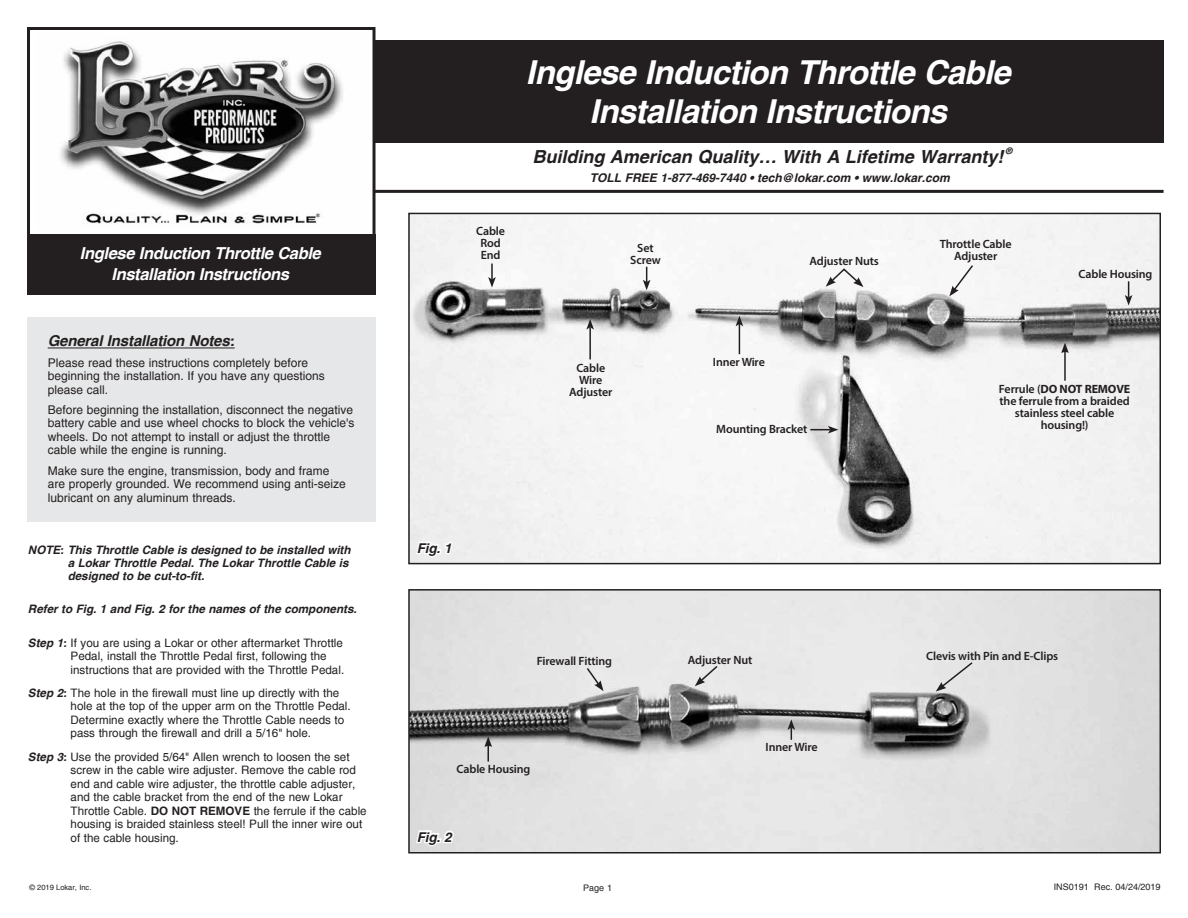
<style>
.page{position:relative;width:1188px;height:918px;background:#fff}
.page>*{position:absolute;margin:0;border:0;box-sizing:border-box;transform-origin:0 0}
.t1{font:italic 700 33px/39px "Helvetica";letter-spacing:-.02em;color:#fff;text-align:center}
.t2{font:italic 700 18px "Helvetica";color:#231f20}
.t3{font:italic 700 16.5px/21px "Helvetica";letter-spacing:-.025em;color:#fff;text-align:center}
.t4{font:italic 700 15px "Helvetica";letter-spacing:-.01em;color:#231f20}
.t5{font:italic 700 13.5px "Helvetica";letter-spacing:-.015em;color:#231f20}
.t6{font:12px/13.5px "Helvetica";color:#231f20}
.t7{font:600 12px/12px "Myriad Pro";letter-spacing:-.01em;color:#231f20;text-align:center}
.t8{font:italic 700 12px "Helvetica";color:#231f20}
.t9{font:11.7px/13.5px "Helvetica";color:#231f20}
.t10{font:italic 700 11.7px/12.8px "Helvetica";color:#231f20}
.t11{font:9px "Helvetica";color:#231f20}
.t12{font:italic 700 9px "Helvetica";color:#231f20}
.t13{font:7.5px "Helvetica";color:#231f20}
.s1{font-weight:700;font-style:italic}
.s2{font-weight:700}
</style>
<div class="page">
<img style="left:411px;top:216px;width:747px;height:345px">
<div style="left:408px;top:213px;width:753px;height:351px;border:2px solid #231f20"></div>
<img style="left:411px;top:592px;width:747px;height:259px">
<div style="left:408px;top:589px;width:753px;height:265px;border:2px solid #231f20"></div>
<div style="left:364px;top:41px;width:800px;height:102px;background:#231f20"></div>
<hr style="left:366px;top:190px;width:798px;height:3px;background:#231f20">
<div style="left:28px;top:28px;width:346px;height:263px;background:#fff"></div>
<img style="left:60px;top:41px;width:283px;height:183px">
<div style="left:27px;top:27px;width:349px;height:266px;border:3px solid #231f20"></div>
<div style="left:27px;top:234px;width:348px;height:60px;background:#231f20"></div>
<div style="left:27px;top:318px;width:349px;height:204px;background:#e6e7e8"></div>
<hr style="left:48px;top:348px;width:187px;height:1px;background:#231f20">
<svg style="left:414px;top:540px;width:41px;height:19px"></svg>
<svg style="left:414px;top:828px;width:42px;height:26px"></svg>
<hr style="left:739px;top:324px;width:1px;height:30px;background:#231f20">
<svg style="left:736px;top:316px;width:7px;height:10px"></svg>
<svg style="left:643px;top:267px;width:7px;height:23px"></svg>
<svg style="left:488px;top:264px;width:8px;height:24px"></svg>
<hr style="left:589px;top:327px;width:2px;height:32px;background:#231f20">
<svg style="left:586px;top:319px;width:8px;height:11px"></svg>
<svg style="left:787px;top:719px;width:8px;height:21px"></svg>
<svg style="left:1125px;top:281px;width:7px;height:25px"></svg>
<svg style="left:810px;top:426px;width:28px;height:8px"></svg>
<svg style="left:585px;top:666px;width:19px;height:25px"></svg>
<svg style="left:936px;top:661px;width:38px;height:31px"></svg>
<svg style="left:695px;top:664px;width:24px;height:22px"></svg>
<svg style="left:949px;top:264px;width:26px;height:32px"></svg>
<svg style="left:826px;top:267px;width:38px;height:20px"></svg>
<hr style="left:1064px;top:351px;width:2px;height:30px;background:#231f20">
<svg style="left:1061px;top:343px;width:8px;height:10px"></svg>
<svg style="left:484px;top:736px;width:8px;height:26px"></svg>
<h1 class="t1" style="left:526px;top:53px;width:486px">Inglese Induction Throttle Cable<br>Installation Instructions</h1>
<p class="t12" style="left:1005px;top:146px;width:8px">®</p>
<h2 class="t2" style="left:532px;top:146px;width:473px">Building American Quality… With A Lifetime Warranty!</h2>
<h3 class="t3" style="left:80px;top:243px;width:242px">Inglese Induction Throttle Cable<br>Installation Instructions</h3>
<p class="t4" style="left:48px;top:333px;width:188px">General Installation Notes:</p>
<p class="t6" style="left:48px;top:356px;width:279px">Please read these instructions completely before beginning the installation. If you have any questions please call.</p>
<p class="t6" style="left:48px;top:403px;width:308px">Before beginning the installation, disconnect the negative battery cable and use wheel chocks to block the vehicle's wheels. Do not attempt to install or adjust the throttle cable while the engine is running.</p>
<p class="t6" style="left:48px;top:464px;width:300px">Make sure the engine, transmission, body and frame are properly grounded. We recommend using anti-seize lubricant on any aluminum threads.</p>
<p class="t10" style="left:68px;top:544px;width:284px;text-indent:-40px">NOTE: This Throttle Cable is designed to be installed with a Lokar Throttle Pedal. The Lokar Throttle Cable is designed to be cut-to-fit.</p>
<p class="t10" style="left:28px;top:603px;width:330px">Refer to Fig. 1 and Fig. 2 for the names of the components.</p>
<p class="t9" style="left:71px;top:636px;width:275px;text-indent:-43px"><span class="s1">Step 1:</span> If you are using a Lokar or other aftermarket Throttle<br>Pedal, install the Throttle Pedal first, following the instructions that are provided with the Throttle Pedal.</p>
<p class="t9" style="left:71px;top:686px;width:282px;text-indent:-43px"><span class="s1">Step 2:</span> The hole in the firewall must line up directly with the hole at the top of the upper arm on the Throttle Pedal.<br>Determine exactly where the Throttle Cable needs to pass through the firewall and drill a 5/16" hole.</p>
<p class="t9" style="left:71px;top:750px;width:298px;text-indent:-43px"><span class="s1">Step 3:</span> Use the provided 5/64" Allen wrench to loosen the set screw in the cable wire adjuster. Remove the cable rod end and cable wire adjuster, the throttle cable adjuster, and the cable bracket from the end of the new Lokar Throttle Cable. <span class="s2">DO NOT REMOVE</span> the ferrule if the cable housing is braided stainless steel! Pull the inner wire out of the cable housing.</p>
<p class="t7" style="left:476px;top:225px;width:30px">Cable<br>Rod<br>End</p>
<p class="t8" style="left:590px;top:171px;width:362px">TOLL FREE 1-877-469-7440 • tech@lokar.com • www.lokar.com</p>
<p class="t7" style="left:630px;top:242px;width:32px">Set<br>Screw</p>
<p class="t7" style="left:810px;top:255px;width:71px">Adjuster Nuts</p>
<p class="t7" style="left:940px;top:238px;width:73px">Throttle Cable<br>Adjuster</p>
<p class="t7" style="left:1079px;top:267px;width:75px">Cable Housing</p>
<p class="t7" style="left:569px;top:362px;width:45px">Cable<br>Wire<br>Adjuster</p>
<p class="t7" style="left:713px;top:356px;width:53px">Inner Wire</p>
<p class="t7" style="left:716px;top:422px;width:93px">Mounting Bracket</p>
<p class="t7" style="left:999px;top:383px;width:133px">Ferrule (<span class="s2">DO NOT REMOVE </span>the ferrule from a braided stainless steel cable housing!)</p>
<p class="t5" style="left:417px;top:540px;width:36px">Fig. 1</p>
<p class="t7" style="left:537px;top:655px;width:77px">Firewall Fitting</p>
<p class="t7" style="left:688px;top:653px;width:66px">Adjuster Nut</p>
<p class="t7" style="left:766px;top:741px;width:53px">Inner Wire</p>
<p class="t7" style="left:926px;top:650px;width:134px">Clevis with Pin and E-Clips</p>
<p class="t7" style="left:457px;top:763px;width:75px">Cable Housing</p>
<p class="t5" style="left:417px;top:829px;width:36px">Fig. 2</p>
<p class="t13" style="left:29px;top:883px;width:64px">© 2019 Lokar, Inc.</p>
<p class="t11" style="left:583px;top:883px;width:30px">Page 1</p>
<p class="t11" style="left:1054px;top:882px;width:108px">INS0191 Rec. 04/24/2019</p>
</div>
